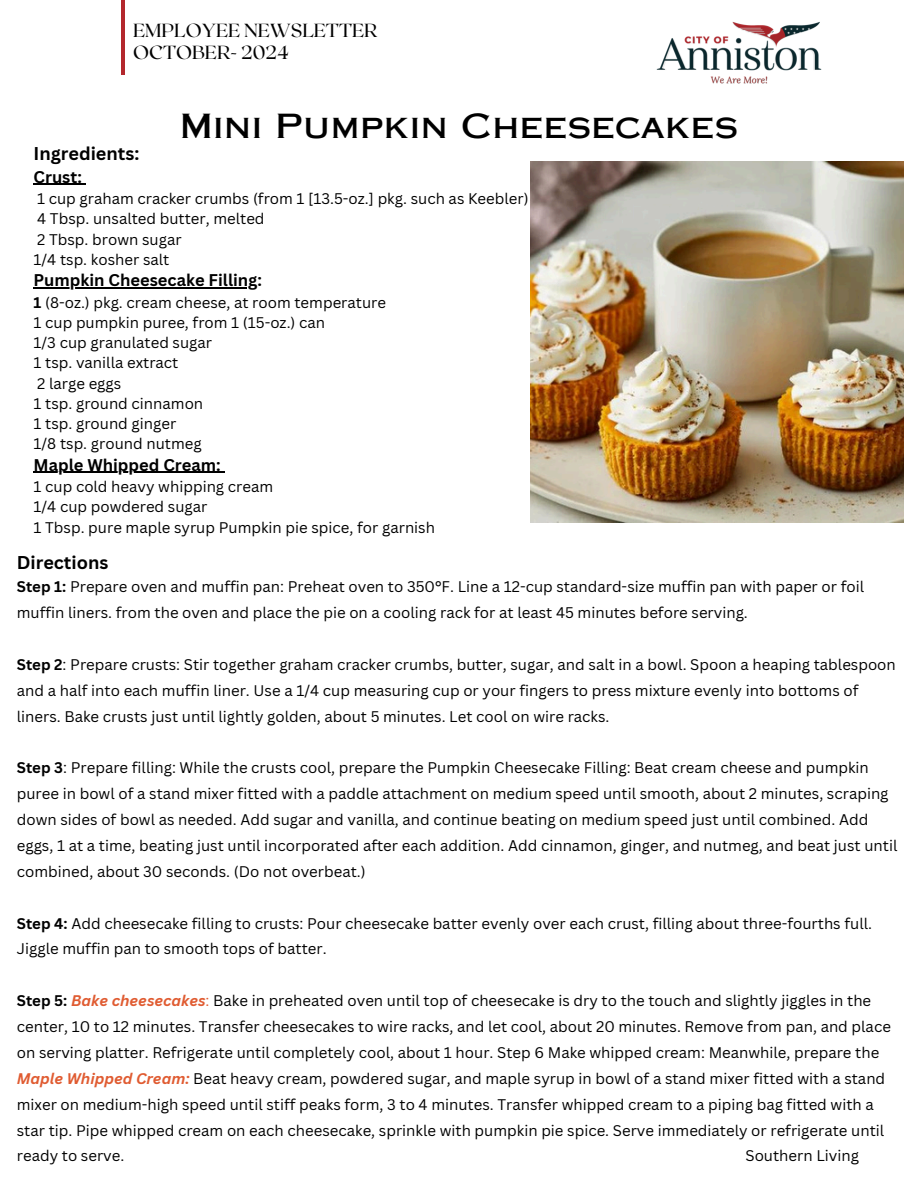
<style>
.page{position:relative;width:918px;height:1188px;background:#fff}
.page>*{position:absolute;margin:0;border:0;box-sizing:border-box;transform-origin:0 0}
.t1{font:33.15px "Copperplate Gothic LT Pro 31 AB";color:#000}
.t2{font:18.9px "Roxborough CF";color:#000}
.t3{font:700 18px "Canva Sans";color:#000}
.t4{font:700 16.5px "Canva Sans";color:#000}
.t5{font:15px/25.8px "Canva Sans";color:#000}
.s1{font-weight:700}
.s2{font-weight:700;font-style:italic;color:#e05c32}
.s3{color:#e05c32}
</style>
<div class="page">
<hr style="left:122px;top:0;width:2px;height:75px;background:#b3272d">
<img style="left:624px;top:21px;width:220px;height:141px">
<img style="left:531px;top:162px;width:372px;height:361px">
<hr style="left:34px;top:184px;width:48px;height:1px;background:#000">
<hr style="left:34px;top:287px;width:224px;height:1px;background:#000">
<hr style="left:34px;top:472px;width:187px;height:1px;background:#000">
<p class="t2" style="left:133px;top:18px;width:245px">EMPLOYEE NEWSLETTER</p>
<p class="t2" style="left:133px;top:40px;width:157px">OCTOBER- 2024</p>
<p class="t1" style="left:180px;top:114px;width:560px">Mini Pumpkin Cheesecakes</p>
<h2 class="t3" style="left:34px;top:141px;width:107px">Ingredients:</h2>
<h1 class="t4" style="left:34px;top:165px;width:50px">Crust:</h1>
<p class="t5" style="left:37px;top:185px;width:493px">1 cup graham cracker crumbs (from 1 [13.5-oz.] pkg. such as Keebler)</p>
<p class="t5" style="left:37px;top:206px;width:229px">4 Tbsp. unsalted butter, melted</p>
<p class="t5" style="left:37px;top:226px;width:146px">2 Tbsp. brown sugar</p>
<p class="t5" style="left:34px;top:246px;width:137px">1/4 tsp. kosher salt</p>
<p class="t4" style="left:34px;top:269px;width:230px">Pumpkin Cheesecake Filling:</p>
<p class="t5" style="left:34px;top:289px;width:354px"><span class="s1">1</span> (8-oz.) pkg. cream cheese, at room temperature</p>
<p class="t5" style="left:34px;top:309px;width:293px">1 cup pumpkin puree, from 1 (15-oz.) can</p>
<p class="t5" style="left:34px;top:329px;width:180px">1/3 cup granulated sugar</p>
<p class="t5" style="left:34px;top:350px;width:146px">1 tsp. vanilla extract</p>
<p class="t5" style="left:37px;top:370px;width:86px">2 large eggs</p>
<p class="t5" style="left:34px;top:390px;width:171px">1 tsp. ground cinnamon</p>
<p class="t5" style="left:34px;top:410px;width:144px">1 tsp. ground ginger</p>
<p class="t5" style="left:34px;top:431px;width:170px">1/8 tsp. ground nutmeg</p>
<p class="t4" style="left:34px;top:453px;width:189px">Maple Whipped Cream:</p>
<p class="t5" style="left:34px;top:473px;width:241px">1 cup cold heavy whipping cream</p>
<p class="t5" style="left:34px;top:494px;width:175px">1/4 cup powdered sugar</p>
<p class="t5" style="left:34px;top:514px;width:403px">1 Tbsp. pure maple syrup Pumpkin pie spice, for garnish</p>
<p class="t3" style="left:17px;top:549px;width:93px">Directions</p>
<p class="t5" style="left:17px;top:573px;width:849px"><span class="s1">Step 1:</span> Prepare oven and muffin pan: Preheat oven to 350°F. Line a 12-cup standard-size muffin pan with paper or foil muffin liners. from the oven and place the pie on a cooling rack for at least 45 minutes before serving.</p>
<p class="t5" style="left:17px;top:651px;width:881px"><span class="s1">Step 2</span>: Prepare crusts: Stir together graham cracker crumbs, butter, sugar, and salt in a bowl. Spoon a heaping tablespoon and a half into each muffin liner. Use a 1/4 cup measuring cup or your fingers to press mixture evenly into bottoms of liners. Bake crusts just until lightly golden, about 5 minutes. Let cool on wire racks.</p>
<p class="t5" style="left:17px;top:755px;width:882px"><span class="s1">Step 3</span>: Prepare filling: While the crusts cool, prepare the Pumpkin Cheesecake Filling: Beat cream cheese and pumpkin puree in bowl of a stand mixer fitted with a paddle attachment on medium speed until smooth, about 2 minutes, scraping down sides of bowl as needed. Add sugar and vanilla, and continue beating on medium speed just until combined. Add eggs, 1 at a time, beating just until incorporated after each addition. Add cinnamon, ginger, and nutmeg, and beat just until combined, about 30 seconds. (Do not overbeat.)</p>
<p class="t5" style="left:17px;top:910px;width:857px"><span class="s1">Step 4:</span> Add cheesecake filling to crusts: Pour cheesecake batter evenly over each crust, filling about three-fourths full.<br>Jiggle muffin pan to smooth tops of batter.</p>
<p class="t5" style="left:17px;top:987px;width:876px"><span class="s1">Step 5:</span> <span class="s2">Bake cheesecakes</span><span class="s3">:</span> Bake in preheated oven until top of cheesecake is dry to the touch and slightly jiggles in the center, 10 to 12 minutes. Transfer cheesecakes to wire racks, and let cool, about 20 minutes. Remove from pan, and place on serving platter. Refrigerate until completely cool, about 1 hour. Step 6 Make whipped cream: Meanwhile, prepare the <span class="s2">Maple Whipped Cream:</span> Beat heavy cream, powdered sugar, and maple syrup in bowl of a stand mixer fitted with a stand mixer on medium-high speed until stiff peaks form, 3 to 4 minutes. Transfer whipped cream to a piping bag fitted with a star tip. Pipe whipped cream on each cheesecake, sprinkle with pumpkin pie spice. Serve immediately or refrigerate until ready to serve.</p>
<p class="t5" style="left:746px;top:1143px;width:115px">Southern Living</p>
</div>
